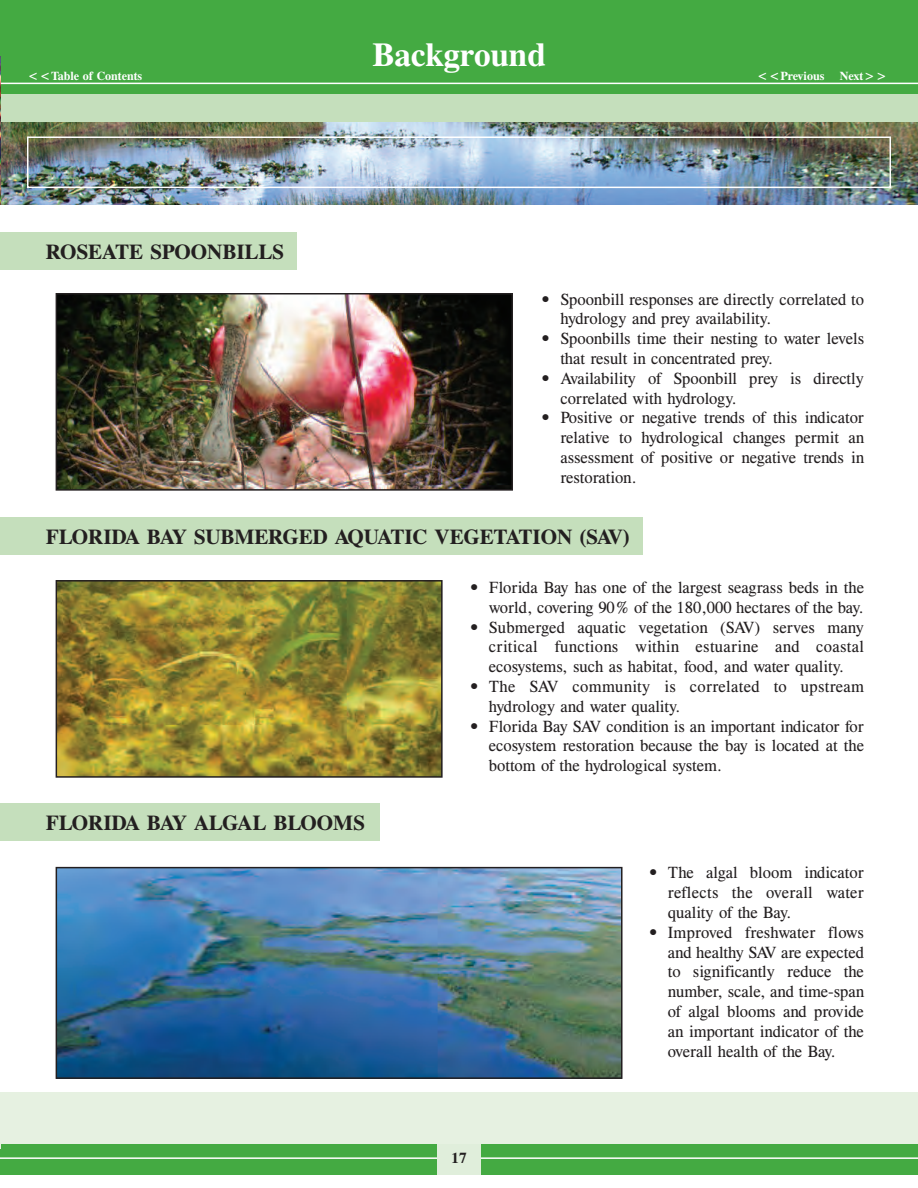
<style>
.page{position:relative;width:918px;height:1188px;background:#fff}
.page>*{position:absolute;margin:0;border:0;box-sizing:border-box;transform-origin:0 0}
.t1{font:700 33px "Times E";color:#fff}
.t2{font:700 21px "Times E";color:#231f20}
.t3{font:16.5px/19.8px "Times E";color:#231f20}
.t4{font:700 15px "Times E";color:#231f20}
.t5{font:700 12px "Times E";color:#fff}
</style>
<div class="page">
<div style="left:0;top:1092px;width:918px;height:56px;background:#e6f1e1"></div>
<div style="left:0;top:1144px;width:918px;height:30px;background:#44aa42"></div>
<hr style="left:0;top:1157px;width:918px;height:2px;background:#fff">
<div style="left:437px;top:1144px;width:44px;height:30px;background:#e0eedb"></div>
<img style="left:0;top:122px;width:918px;height:83px">
<div style="left:0;top:28px;width:918px;height:94px;background:#c5dfbc"></div>
<div style="left:0;top:0;width:918px;height:94px;background:#44aa42"></div>
<hr style="left:0;top:83px;width:918px;height:1px;background:#fff">
<div style="left:27px;top:136px;width:864px;height:52px;border:2px solid #fff"></div>
<div style="left:0;top:232px;width:296px;height:38px;background:#c5dfbc"></div>
<div style="left:0;top:517px;width:643px;height:38px;background:#c5dfbc"></div>
<div style="left:0;top:803px;width:380px;height:38px;background:#c5dfbc"></div>
<img style="left:59px;top:296px;width:451px;height:192px">
<div style="left:56px;top:293px;width:457px;height:198px;border:2px solid #231f20"></div>
<img style="left:59px;top:583px;width:381px;height:192px">
<div style="left:56px;top:580px;width:387px;height:198px;border:2px solid #231f20"></div>
<img style="left:59px;top:870px;width:561px;height:206px">
<div style="left:56px;top:867px;width:567px;height:212px;border:2px solid #231f20"></div>
<h1 class="t1" style="left:372px;top:43px;width:175px">Background</h1>
<p class="t5" style="left:27px;top:71px;width:117px">&lt;&lt;Table of Contents</p>
<p class="t5" style="left:756px;top:71px;width:70px">&lt;&lt;Previous</p>
<p class="t5" style="left:840px;top:71px;width:49px">Next&gt;&gt;</p>
<p class="t2" style="left:46px;top:245px;width:239px">ROSEATE SPOONBILLS</p>
<p class="t3" style="left:542px;top:291px;width:10px">•</p>
<p class="t3" style="left:542px;top:330px;width:10px">•</p>
<p class="t3" style="left:542px;top:370px;width:10px">•</p>
<p class="t3" style="left:542px;top:410px;width:10px">•</p>
<p class="t3" style="left:560px;top:291px;width:305px">Spoonbill responses are directly correlated to hydrology and prey availability.<br>Spoonbills time their nesting to water levels that result in concentrated prey.<br>Availability of Spoonbill prey is directly correlated with hydrology.<br>Positive or negative trends of this indicator relative to hydrological changes permit an assessment of positive or negative trends in restoration.</p>
<p class="t2" style="left:46px;top:530px;width:586px">FLORIDA BAY SUBMERGED AQUATIC VEGETATION (SAV)</p>
<p class="t2" style="left:46px;top:816px;width:320px">FLORIDA BAY ALGAL BLOOMS</p>
<p class="t3" style="left:470px;top:579px;width:10px">•</p>
<p class="t3" style="left:470px;top:619px;width:10px">•</p>
<p class="t3" style="left:470px;top:678px;width:10px">•</p>
<p class="t3" style="left:470px;top:718px;width:10px">•</p>
<p class="t3" style="left:489px;top:579px;width:377px">Florida Bay has one of the largest seagrass beds in the world, covering 90% of the 180,000 hectares of the bay.<br>Submerged aquatic vegetation (SAV) serves many critical functions within estuarine and coastal ecosystems, such as habitat, food, and water quality.<br>The SAV community is correlated to upstream hydrology and water quality.<br>Florida Bay SAV condition is an important indicator for ecosystem restoration because the bay is located at the bottom of the hydrological system.</p>
<p class="t3" style="left:649px;top:865px;width:10px">•</p>
<p class="t3" style="left:649px;top:924px;width:10px">•</p>
<p class="t3" style="left:668px;top:865px;width:198px">The algal bloom indicator reflects the overall water quality of the Bay.<br>Improved freshwater flows and healthy SAV are expected to significantly reduce the number, scale, and time-span of algal blooms and provide an important indicator of the overall health of the Bay.</p>
<p class="t4" style="left:452px;top:1153px;width:16px">17</p>
</div>
